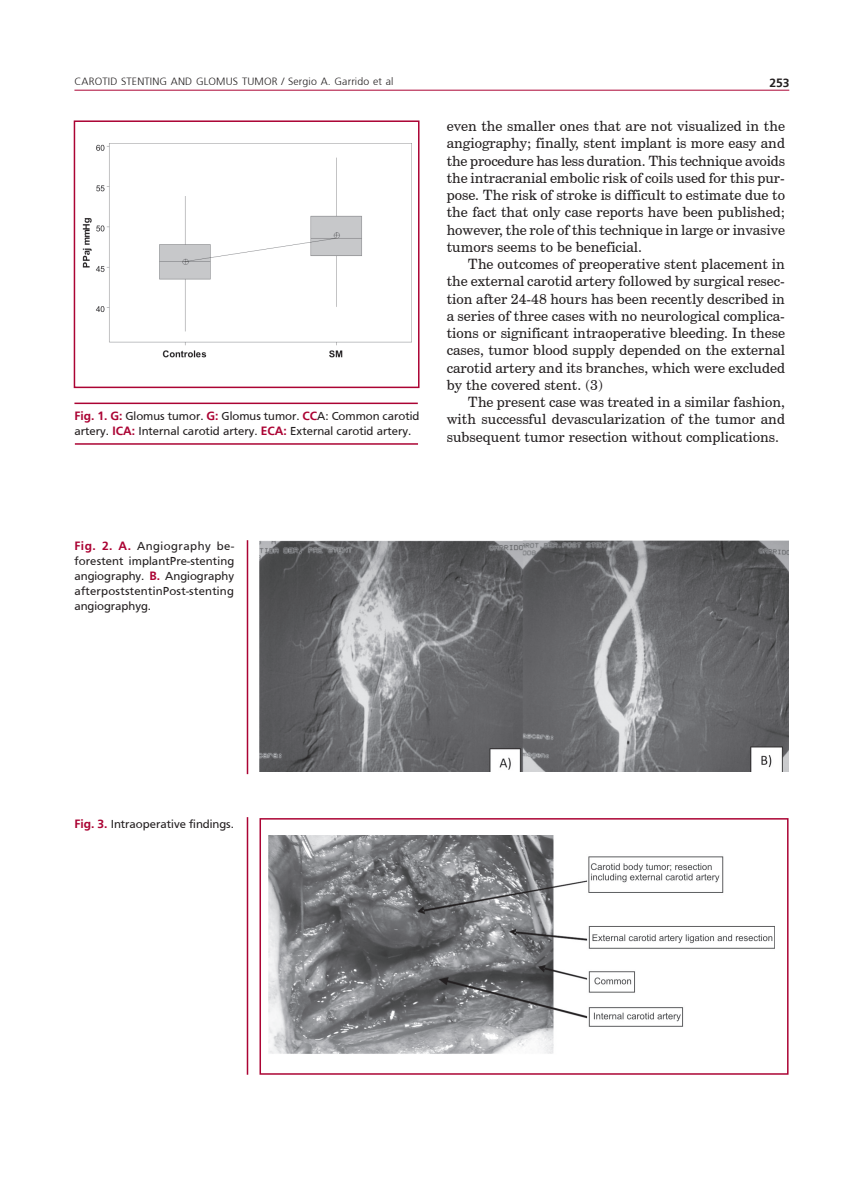
<style>
.page{position:relative;width:851px;height:1191px;background:#fff}
.page>*{position:absolute;margin:0;border:0;box-sizing:border-box;transform-origin:0 0}
.t1{font:14.25px/17.2px "Century Schoolbook BT";color:#231f20;text-align:justify}
.t2{font:12px/15px "Frutiger";color:#231f20}
.t3{font:700 12px "Frutiger";color:#231f20}
.t4{font:300 10.5px "Frutiger";letter-spacing:.015em;color:#231f20}
.s1{font-weight:700;color:#ab0333}
</style>
<div class="page">
<hr style="left:74px;top:90px;width:715px;height:1px;background:#ab0333">
<img style="left:82px;top:144px;width:330px;height:214px">
<div style="left:74px;top:120px;width:345px;height:268px;border:2px solid #ab0333"></div>
<img style="left:259px;top:540px;width:529px;height:231px">
<img style="left:268px;top:835px;width:506px;height:219px">
<hr style="left:74px;top:402px;width:344px;height:2px;background:#ab0333">
<hr style="left:75px;top:443px;width:343px;height:2px;background:#ab0333">
<div style="left:259px;top:818px;width:529px;height:256px;border:2px solid #ab0333"></div>
<hr style="left:247px;top:540px;width:1px;height:234px;background:#ab0333">
<hr style="left:247px;top:817px;width:1px;height:257px;background:#ab0333">
<p class="t4" style="left:74px;top:76px;width:320px">CAROTID STENTING AND GLOMUS TUMOR / Sergio A. Garrido et al</p>
<p class="t3" style="left:769px;top:75px;width:22px">253</p>
<p class="t1" style="left:446px;top:117px;width:340px">even the smaller ones that are not visualized in the angiography; finally, stent implant is more easy and the procedure has less duration. This technique avoids the intracranial embolic risk of coils used for this pur&shy;pose. The risk of stroke is difficult to estimate due to the fact that only case reports have been published; however, the role of this technique in large or invasive tumors seems to be beneficial.</p>
<p class="t1" style="left:446px;top:255px;width:340px;text-indent:21px">The outcomes of preoperative stent placement in the external carotid artery followed by surgical resec&shy;tion after 24-48 hours has been recently described in a series of three cases with no neurological complica&shy;tions or significant intraoperative bleeding. In these cases, tumor blood supply depended on the external carotid artery and its branches, which were excluded by the covered stent. (3)</p>
<p class="t1" style="left:446px;top:393px;width:340px;text-indent:21px">The present case was treated in a similar fashion, with successful devascularization of the tumor and subsequent tumor resection without complications.</p>
<p class="t2" style="left:74px;top:409px;width:346px"><span class="s1">Fig. 1. G:</span> Glomus tumor. <span class="s1">G:</span> Glomus tumor. <span class="s1">CC</span>A: Common carotid artery. <span class="s1">ICA:</span> Internal carotid artery. <span class="s1">ECA:</span> External carotid artery.</p>
<p class="t2" style="left:74px;top:538px;width:161px;text-align:justify"><span class="s1">Fig. 2. A.</span> Angiography be&shy;forestent implantPre-stenting angiography. <span class="s1">B.</span> Angiography afterpoststentinPost-stenting angiographyg.</p>
<p class="t2" style="left:74px;top:816px;width:161px"><span class="s1">Fig. 3.</span> Intraoperative findings.</p>
</div>
